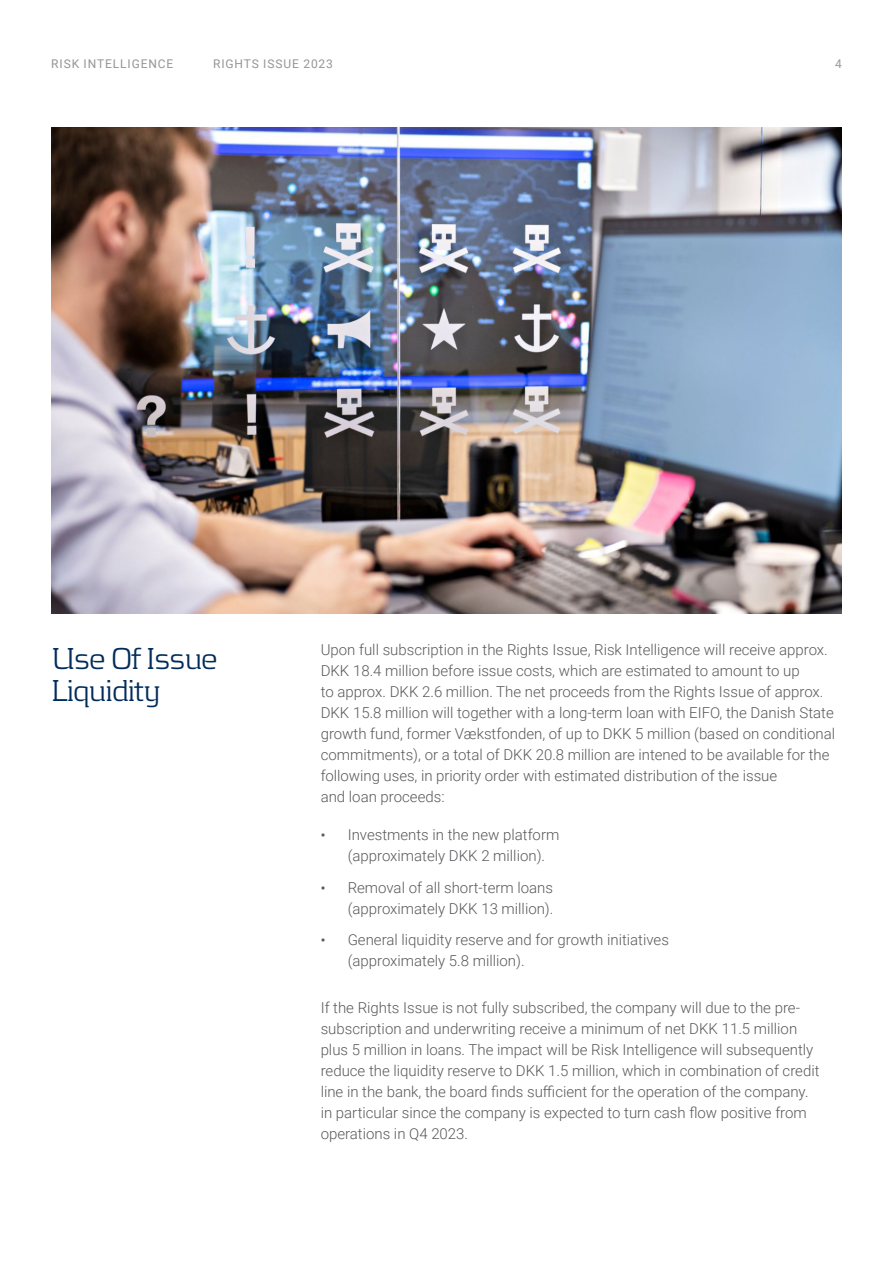
<style>
.page{position:relative;width:893px;height:1263px;background:#fff}
.page>*{position:absolute;margin:0;border:0;box-sizing:border-box;transform-origin:0 0}
.t1{font:300 31.5px/31.5px "Kontrapunkt";letter-spacing:-.03em;color:#002c5b}
.t2{font:300 15px/21px "Roboto";color:#58595b}
.t3{font:12px "Roboto";letter-spacing:.075em;color:#939598}
.t4{font:12px "Roboto";color:#97999c}
.s1{font-weight:500;font-size:13.5px}
</style>
<div class="page">
<img style="left:51px;top:128px;width:791px;height:485px">
<p class="t3" style="left:51px;top:56px;width:124px">RISK INTELLIGENCE</p>
<p class="t3" style="left:213px;top:56px;width:121px">RIGHTS ISSUE 2023</p>
<p class="t4" style="left:835px;top:56px;width:8px">4</p>
<h1 class="t1" style="left:51px;top:642px;width:168px">Use Of Issue<br>Liquidity</h1>
<p class="t2" style="left:321px;top:639px;width:516px">Upon full subscription in the Rights Issue, Risk Intelligence will receive approx.<br>DKK 18.4 million before issue costs, which are estimated to amount to up<br>to approx. DKK 2.6 million. The net proceeds from the Rights Issue of approx.<br>DKK 15.8 million will together with a long-term loan with EIFO, the Danish State growth fund, former Vækstfonden, of up to DKK 5 million (based on conditional commitments), or a total of DKK 20.8 million are intened to be available for the following uses, in priority order with estimated distribution of the issue<br>and loan proceeds:</p>
<p class="t2" style="left:348px;top:824px;width:213px;text-indent:-27px"><span class="s1">•</span> Investments in the new platform (approximately DKK 2 million).</p>
<p class="t2" style="left:321px;top:876px;width:234px;text-align:right"><span class="s1">•</span> Removal of all short-term loans (approximately DKK 13 million).</p>
<p class="t2" style="left:348px;top:929px;width:323px;text-indent:-27px"><span class="s1">•</span> General liquidity reserve and for growth initiatives (approximately 5.8 million).</p>
<p class="t2" style="left:321px;top:997px;width:500px">If the Rights Issue is not fully subscribed, the company will due to the pre&shy;subscription and underwriting receive a minimum of net DKK 11.5 million plus 5 million in loans. The impact will be Risk Intelligence will subsequently reduce the liquidity reserve to DKK 1.5 million, which in combination of credit line in the bank, the board finds sufficient for the operation of the company. in particular since the company is expected to turn cash flow positive from operations in Q4 2023.</p>
</div>
